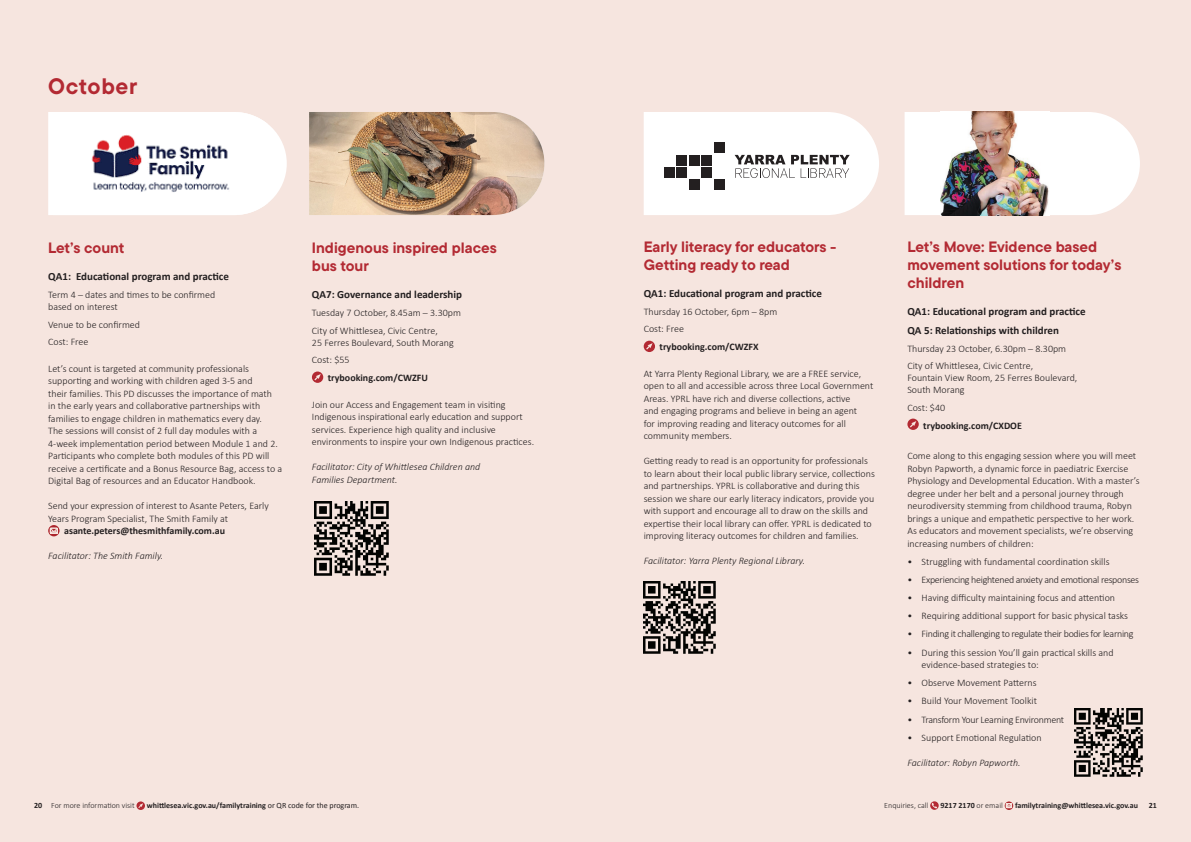
<style>
.page{position:relative;width:1191px;height:842px;background:#f6e5df}
.page>*{position:absolute;margin:0;border:0;box-sizing:border-box;transform-origin:0 0}
.t1{font:700 22.4px "TT Commons Pro";letter-spacing:.03em;color:#b32a33}
.t2{font:700 15px/18px "TT Commons Pro";color:#b32a33}
.t3{font:700 11px/18.9px "Calibri";color:#231f20}
.t4{font:300 10px/12.5px "Calibri";color:#231f20}
.t5{font:italic 300 10px/12.5px "Calibri";color:#231f20}
.t6{font:300 10px "Calibri";letter-spacing:-.03em;color:#231f20}
.t7{font:700 10px "Calibri";color:#231f20}
.t8{font:300 10px "Calibri";letter-spacing:-.025em;color:#231f20}
.t9{font:700 8px "Calibri";color:#231f20}
.t10{font:300 8px "Calibri";color:#231f20}
.s1{font-weight:700}
.s2{font-weight:400}
.s3{font-weight:300}
</style>
<div class="page">
<svg style="left:136px;top:801px;width:9px;height:9px"></svg>
<svg style="left:904px;top:112px;width:236px;height:103px"></svg>
<img style="left:940px;top:112px;width:109px;height:103px">
<svg style="left:48px;top:525px;width:12px;height:11px"></svg>
<svg style="left:50px;top:528px;width:8px;height:5px"></svg>
<svg style="left:312px;top:371px;width:11px;height:12px"></svg>
<img style="left:309px;top:112px;width:235px;height:103px">
<svg style="left:48px;top:112px;width:239px;height:103px"></svg>
<img style="left:53px;top:112px;width:215px;height:103px">
<svg style="left:643px;top:341px;width:12px;height:11px"></svg>
<svg style="left:907px;top:419px;width:11px;height:11px"></svg>
<svg style="left:930px;top:801px;width:8px;height:9px"></svg>
<svg style="left:1004px;top:801px;width:9px;height:9px"></svg>
<svg style="left:1006px;top:804px;width:5px;height:4px"></svg>
<img style="left:643px;top:581px;width:72px;height:72px">
<img style="left:1074px;top:708px;width:68px;height:69px">
<img style="left:315px;top:502px;width:74px;height:74px">
<svg style="left:644px;top:112px;width:235px;height:103px"></svg>
<h1 class="t1" style="left:48px;top:69px;width:91px">October</h1>
<h2 class="t2" style="left:48px;top:238px;width:78px">Let’s count</h2>
<p class="t3" style="left:48px;top:267px;width:182px">QA1: Educational program and practice</p>
<p class="t4" style="left:48px;top:288px;width:169px;line-height:12px">Term 4 – dates and times to be confirmed based on interest</p>
<p class="t4" style="left:48px;top:315px;width:93px;line-height:17.7px">Venue to be confirmed<br>Cost: Free</p>
<p class="t4" style="left:48px;top:362px;width:236px">Let’s count is targeted at community professionals supporting and working with children aged 3-5 and<br>their families. This PD discusses the importance of math<br>in the early years and collaborative partnerships with families to engage children in mathematics every day.<br>The sessions will consist of 2 full day modules with a 4-week implementation period between Module 1 and 2.<br>Participants who complete both modules of this PD will receive a certificate and a Bonus Resource Bag, access to a Digital Bag of resources and an Educator Handbook.</p>
<p class="t4" style="left:48px;top:500px;width:222px">Send your expression of interest to Asante Peters, Early<br>Years Program Specialist, The Smith Family at</p>
<p class="t7" style="left:64px;top:524px;width:162px">asante.peters@thesmithfamily.com.au</p>
<p class="t5" style="left:48px;top:550px;width:117px">Facilitator: The Smith Family.</p>
<h2 class="t2" style="left:312px;top:238px;width:186px">Indigenous inspired places bus tour</h2>
<p class="t3" style="left:312px;top:285px;width:152px">QA7: Governance and leadership</p>
<p class="t4" style="left:312px;top:304px;width:150px;line-height:17.7px">Tuesday 7 October, 8.45am – 3.30pm<br>City of Whittlesea, Civic Centre,</p>
<p class="t4" style="left:312px;top:333px;width:143px;line-height:17.7px">25 Ferres Boulevard, South Morang<br>Cost: $55</p>
<p class="t7" style="left:328px;top:370px;width:102px">trybooking.com/CWZFU</p>
<p class="t4" style="left:312px;top:398px;width:224px">Join our Access and Engagement team in visiting Indigenous inspirational early education and support services. Experience high quality and inclusive environments to inspire your own Indigenous practices.</p>
<p class="t5" style="left:312px;top:460px;width:170px">Facilitator: City of Whittlesea Children and<br>Families Department.</p>
<p class="t10" style="left:34px;top:800px;width:102px"><span class="s1">20</span> For more information visit</p>
<p class="t9" style="left:147px;top:800px;width:214px">whittlesea.vic.gov.au/familytraining <span class="s2">or QR code for the program.</span></p>
<h2 class="t2" style="left:643px;top:237px;width:194px">Early literacy for educators -<br>Getting ready to read</h2>
<p class="t3" style="left:643px;top:284px;width:180px">QA1: Educational program and practice</p>
<p class="t4" style="left:643px;top:302px;width:135px;line-height:17.7px">Thursday 16 October, 6pm – 8pm<br>Cost: Free</p>
<p class="t7" style="left:659px;top:340px;width:101px">trybooking.com/CWZFX</p>
<p class="t4" style="left:643px;top:367px;width:231px">At Yarra Plenty Regional Library, we are a FREE service, open to all and accessible across three Local Government Areas. YPRL have rich and diverse collections, active<br>and engaging programs and believe in being an agent<br>for improving reading and literacy outcomes for all community members.</p>
<p class="t4" style="left:643px;top:455px;width:233px">Getting ready to read is an opportunity for professionals to learn about their local public library service, collections and partnerships. YPRL is collaborative and during this session we share our early literacy indicators, provide you with support and encourage all to draw on the skills and expertise their local library can offer. YPRL is dedicated to improving literacy outcomes for children and families.</p>
<p class="t5" style="left:643px;top:555px;width:163px">Facilitator: Yarra Plenty Regional Library.</p>
<h2 class="t2" style="left:907px;top:237px;width:215px">Let’s Move: Evidence based movement solutions for today’s children</h2>
<p class="t3" style="left:907px;top:302px;width:180px">QA1: Educational program and practice<br>QA 5: Relationships with children</p>
<p class="t4" style="left:907px;top:339px;width:160px;line-height:17.7px">Thursday 23 October, 6.30pm – 8.30pm<br>City of Whittlesea, Civic Centre,</p>
<p class="t4" style="left:907px;top:372px;width:171px;line-height:12px">Fountain View Room, 25 Ferres Boulevard,<br>South Morang</p>
<p class="t4" style="left:907px;top:401px;width:39px">Cost: $40</p>
<p class="t7" style="left:923px;top:418px;width:100px">trybooking.com/CXDOE</p>
<p class="t4" style="left:907px;top:449px;width:234px">Come along to this engaging session where you will meet Robyn Papworth, a dynamic force in paediatric Exercise Physiology and Developmental Education. With a master’s degree under her belt and a personal journey through neurodiversity stemming from childhood trauma, Robyn brings a unique and empathetic perspective to her work.<br>As educators and movement specialists, we’re observing increasing numbers of children:</p>
<p class="t4" style="left:907px;top:555px;width:204px">• Struggling with fundamental coordination skills</p>
<p class="t6" style="left:907px;top:573px;width:233px">• Experiencing heightened anxiety and emotional responses</p>
<p class="t4" style="left:907px;top:591px;width:209px">• Having difficulty maintaining focus and attention</p>
<p class="t4" style="left:907px;top:610px;width:222px">• Requiring additional support for basic physical tasks</p>
<p class="t6" style="left:907px;top:628px;width:228px">• Finding it challenging to regulate their bodies for learning</p>
<p class="t4" style="left:921px;top:646px;width:193px;text-indent:-14px">• During this session You’ll gain practical skills and evidence-based strategies to:</p>
<p class="t4" style="left:907px;top:677px;width:131px">• Observe Movement Patterns</p>
<p class="t4" style="left:907px;top:695px;width:131px">• Build Your Movement Toolkit</p>
<p class="t8" style="left:907px;top:713px;width:158px">• Transform Your Learning Environment</p>
<p class="t4" style="left:907px;top:731px;width:136px">• Support Emotional Regulation</p>
<p class="t5" style="left:907px;top:756px;width:115px">Facilitator: Robyn Papworth.</p>
<p class="t10" style="left:884px;top:800px;width:46px">Enquiries, call</p>
<p class="t9" style="left:940px;top:800px;width:64px">9217 2170 <span class="s3">or email</span></p>
<p class="t9" style="left:1015px;top:800px;width:124px">familytraining@whittlesea.vic.gov.au</p>
<p class="t9" style="left:1148px;top:800px;width:10px">21</p>
</div>
